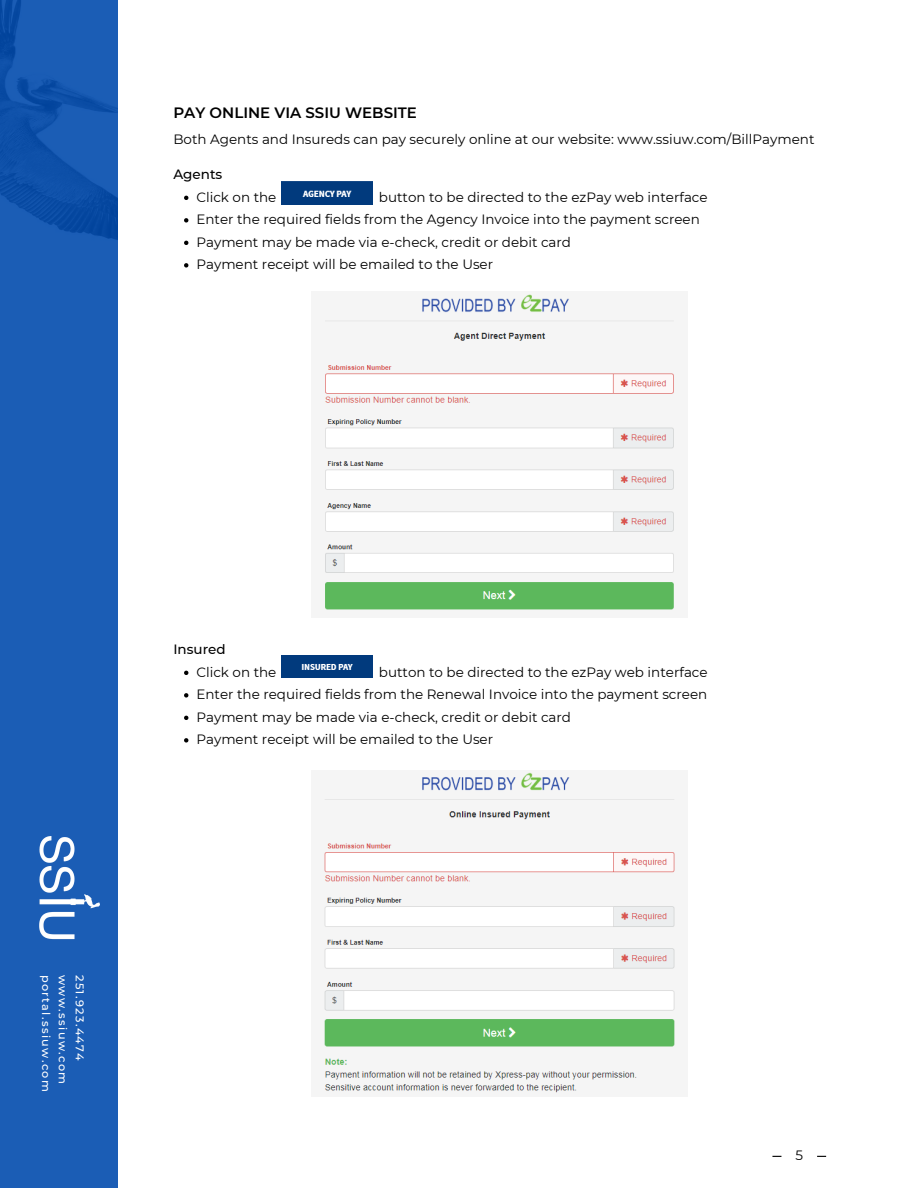
<style>
.page{position:relative;width:918px;height:1188px;background:#fff}
.page>*{position:absolute;margin:0;border:0;box-sizing:border-box;transform-origin:0 0}
.t1{font:600 15px "Montserrat";color:#000}
.t2{font:13.5px/22.5px "Montserrat";color:#000}
.t3{font:500 13.5px "Montserrat";color:#000}
.t4{font:500 11.25px/16.8px "Montserrat";letter-spacing:.12em;color:#fff}
</style>
<div class="page">
<svg style="left:0;top:0;width:117px;height:1188px;background:#195bb3"></svg>
<img style="left:25px;top:837px;width:74px;height:106px">
<svg style="left:184px;top:196px;width:4px;height:4px"></svg>
<svg style="left:184px;top:218px;width:4px;height:5px"></svg>
<svg style="left:184px;top:241px;width:4px;height:4px"></svg>
<svg style="left:184px;top:263px;width:4px;height:5px"></svg>
<svg style="left:184px;top:671px;width:4px;height:4px"></svg>
<svg style="left:184px;top:693px;width:4px;height:5px"></svg>
<svg style="left:184px;top:716px;width:4px;height:4px"></svg>
<svg style="left:184px;top:738px;width:4px;height:5px"></svg>
<img style="left:282px;top:182px;width:91px;height:22px">
<img style="left:325px;top:294px;width:349px;height:316px">
<img style="left:282px;top:655px;width:91px;height:23px">
<img style="left:324px;top:772px;width:351px;height:321px">
<p class="t1" style="left:173px;top:103px;width:245px">PAY ONLINE VIA SSIU WEBSITE</p>
<p class="t2" style="left:173px;top:128px;width:643px">Both Agents and Insureds can pay securely online at our website: www.ssiuw.com/BillPayment</p>
<p class="t3" style="left:173px;top:166px;width:50px">Agents</p>
<p class="t2" style="left:196px;top:186px;width:513px;text-indent:183px">button to be directed to the ezPay web interface Enter the required fields from the Agency Invoice into the payment screen Payment may be made via e-check, credit or debit card<br>Payment receipt will be emailed to the User</p>
<p class="t2" style="left:196px;top:186px;width:82px">Click on the</p>
<p class="t3" style="left:173px;top:641px;width:54px">Insured</p>
<p class="t2" style="left:196px;top:661px;width:513px;text-indent:183px">button to be directed to the ezPay web interface Enter the required fields from the Renewal Invoice into the payment screen Payment may be made via e-check, credit or debit card<br>Payment receipt will be emailed to the User</p>
<p class="t2" style="left:196px;top:661px;width:82px">Click on the</p>
<p class="t4" style="left:88px;top:975px;width:118px;rotate:90deg">251.923.4474 www.ssiuw.com portal.ssiuw.com</p>
<p class="t2" style="left:796px;top:1144px;width:9px">5</p>
</div>
